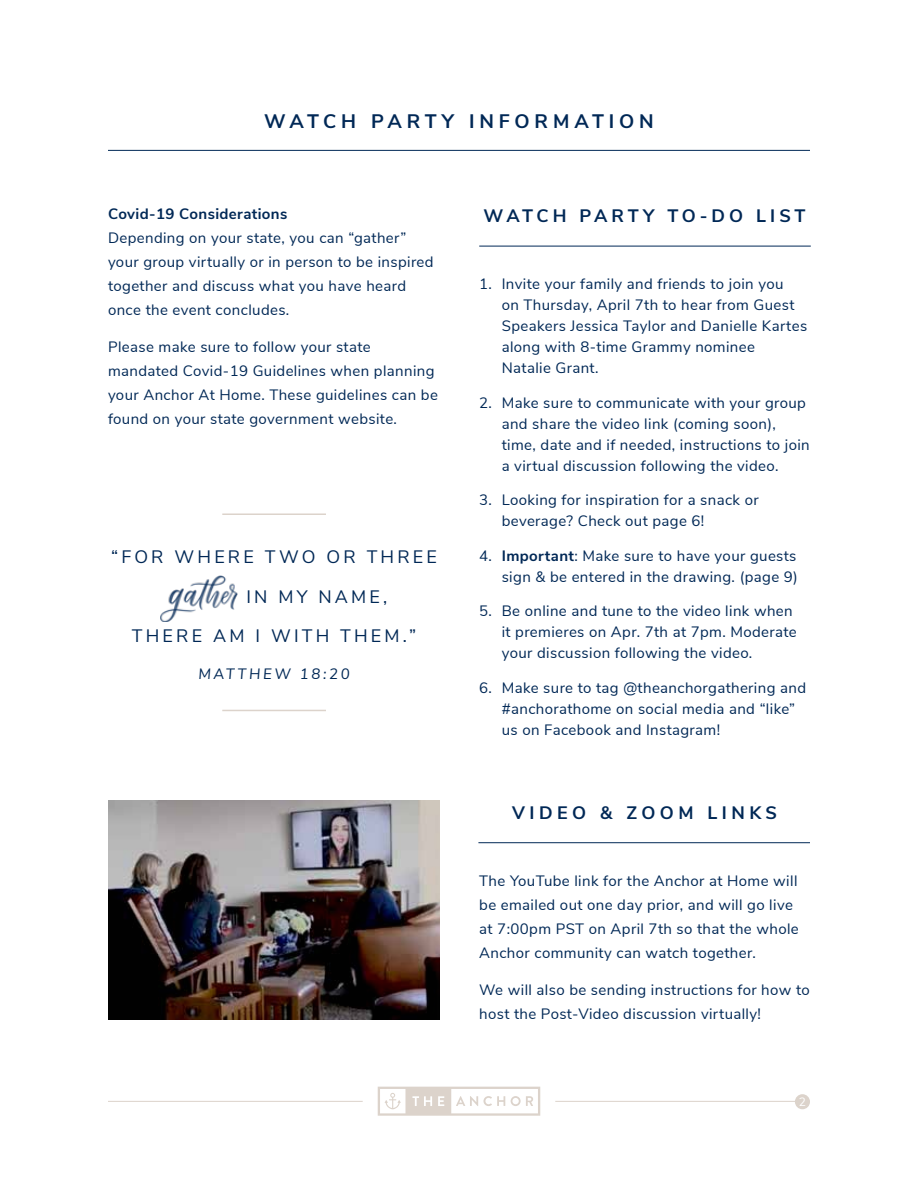
<style>
.page{position:relative;width:918px;height:1188px;background:#fff}
.page>*{position:absolute;margin:0;border:0;box-sizing:border-box;transform-origin:0 0}
.t1{font:700 19.5px "Nunito Sans";letter-spacing:.25em;color:#002856}
.t2{font:18px "Nunito Sans";letter-spacing:.175em;color:#002856}
.t3{font:700 18px "Nunito Sans";letter-spacing:.21em;color:#002856}
.t4{font:700 18px "Nunito Sans";letter-spacing:.25em;color:#002856}
.t5{font:15px/21px "Nunito Sans";letter-spacing:.025em;color:#002856}
.t6{font:700 15px "Nunito Sans";letter-spacing:.025em;color:#002856}
.t7{font:italic 15px "Nunito Sans";letter-spacing:.175em;color:#002856}
.t8{font:12px "Nunito Sans";color:#fff}
.s1{font-weight:700}
</style>
<div class="page">
<hr style="left:555px;top:1101px;width:255px;height:1px;background:#dcd3cb">
<hr style="left:108px;top:1101px;width:255px;height:1px;background:#dcd3cb">
<svg style="left:378px;top:1087px;width:162px;height:29px"></svg>
<div style="left:795px;top:1094px;width:15px;height:15px;background:#dcd3cb;border-radius:50%"></div>
<hr style="left:108px;top:150px;width:702px;height:1px;background:#002856">
<img style="left:108px;top:800px;width:332px;height:219px">
<hr style="left:478px;top:842px;width:332px;height:1px;background:#002856">
<hr style="left:479px;top:246px;width:332px;height:1px;background:#002856">
<hr style="left:222px;top:514px;width:104px;height:1px;background:#dcd3cb">
<hr style="left:222px;top:710px;width:104px;height:1px;background:#dcd3cb">
<img style="left:161px;top:575px;width:77px;height:46px">
<h1 class="t1" style="left:264px;top:107px;width:391px">WATCH PARTY INFORMATION</h1>
<p class="t6" style="left:108px;top:203px;width:181px">Covid-19 Considerations</p>
<p class="t5" style="left:108px;top:225px;width:327px;line-height:24px">Depending on your state, you can “gather” your group virtually or in person to be inspired together and discuss what you have heard once the event concludes.</p>
<p class="t5" style="left:108px;top:334px;width:331px;line-height:24px">Please make sure to follow your state mandated Covid-19 Guidelines when planning your Anchor At Home. These guidelines can be found on your state government website.</p>
<p class="t2" style="left:111px;top:544px;width:327px">“FOR WHERE TWO OR THREE</p>
<p class="t2" style="left:246px;top:583px;width:142px">IN MY NAME,</p>
<p class="t2" style="left:132px;top:623px;width:286px">THERE AM I WITH THEM.”</p>
<p class="t7" style="left:198px;top:663px;width:153px">MATTHEW 18:20</p>
<p class="t3" style="left:484px;top:203px;width:324px">WATCH PARTY TO-DO LIST</p>
<p class="t5" style="left:502px;top:272px;width:307px;text-indent:-22px">1. Invite your family and friends to join you<br>on Thursday, April 7th to hear from Guest Speakers Jessica Taylor and Danielle Kartes along with 8-time Grammy nominee Natalie Grant.</p>
<p class="t5" style="left:502px;top:391px;width:310px;text-indent:-22px">2. Make sure to communicate with your group and share the video link (coming soon), time, date and if needed, instructions to join a virtual discussion following the video.</p>
<p class="t5" style="left:502px;top:488px;width:258px;text-indent:-22px">3. Looking for inspiration for a snack or beverage? Check out page 6!</p>
<p class="t5" style="left:479px;top:544px;width:320px;text-align:right">4. <span class="s1">Important</span>: Make sure to have your guests sign &amp; be entered in the drawing. (page 9)</p>
<p class="t5" style="left:502px;top:599px;width:297px;text-indent:-22px">5. Be online and tune to the video link when it premieres on Apr. 7th at 7pm. Moderate your discussion following the video.</p>
<p class="t5" style="left:502px;top:676px;width:306px;text-indent:-22px">6. Make sure to tag @theanchorgathering and #anchorathome on social media and “like” us on Facebook and Instagram!</p>
<p class="t4" style="left:512px;top:799px;width:266px">VIDEO &amp; ZOOM LINKS</p>
<p class="t5" style="left:479px;top:868px;width:321px;line-height:24px">The YouTube link for the Anchor at Home will be emailed out one day prior, and will go live at 7:00pm PST on April 7th so that the whole Anchor community can watch together.</p>
<p class="t5" style="left:479px;top:977px;width:332px;line-height:24px">We will also be sending instructions for how to host the Post-Video discussion virtually!</p>
<p class="t8" style="left:799px;top:1093px;width:9px">2</p>
</div>
